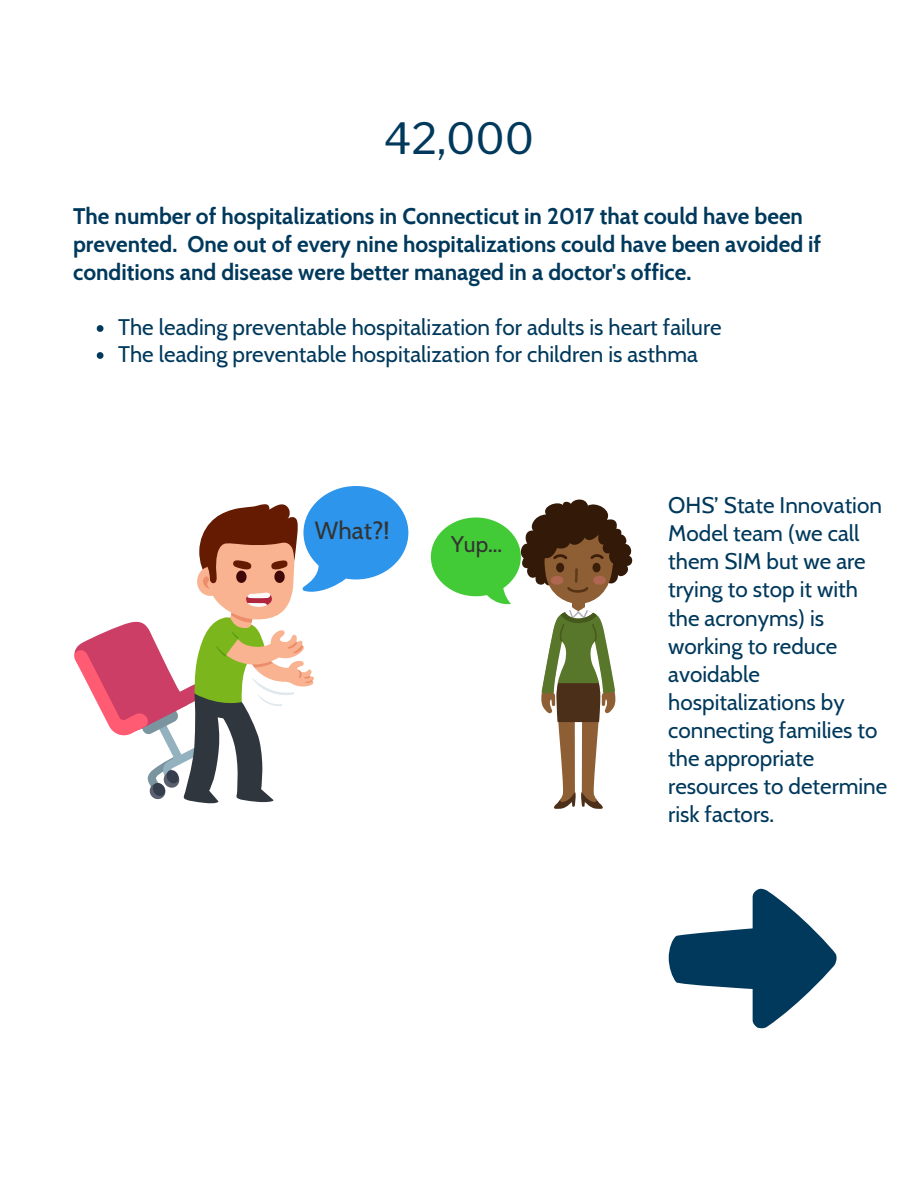
<style>
.page{position:relative;width:918px;height:1188px;background:#fff}
.page>*{position:absolute;margin:0;border:0;box-sizing:border-box;transform-origin:0 0}
.t1{font:42.75px "Libre Franklin";color:#00395c}
.t2{font:24.75px "Cabin";color:#333}
.t3{font:22.5px/28.2px "Cabin";color:#00395c}
.t4{font:700 22.5px/28.2px "Cabin";color:#00395c}
.t5{font:22.5px "Cabin";color:#333}
</style>
<div class="page">
<svg style="left:97px;top:325px;width:7px;height:7px"></svg>
<svg style="left:97px;top:352px;width:7px;height:7px"></svg>
<svg style="left:74px;top:486px;width:558px;height:323px"></svg>
<svg style="left:669px;top:889px;width:168px;height:139px"></svg>
<h1 class="t1" style="left:384px;top:113px;width:152px">42,000</h1>
<p class="t4" style="left:73px;top:200px;width:750px">The number of hospitalizations in Connecticut in 2017 that could have been prevented. One out of every nine hospitalizations could have been avoided if conditions and disease were better managed in a doctor's office.</p>
<p class="t3" style="left:118px;top:312px;width:605px;line-height:27px">The leading preventable hospitalization for adults is heart failure<br>The leading preventable hospitalization for children is asthma</p>
<p class="t2" style="left:315px;top:511px;width:76px">What?!</p>
<p class="t5" style="left:451px;top:527px;width:53px">Yup...</p>
<p class="t3" style="left:668px;top:490px;width:221px">OHS’ State Innovation<br>Model team (we call them SIM but we are trying to stop it with the acronyms) is working to reduce avoidable hospitalizations by connecting families to the appropriate resources to determine risk factors.</p>
</div>
